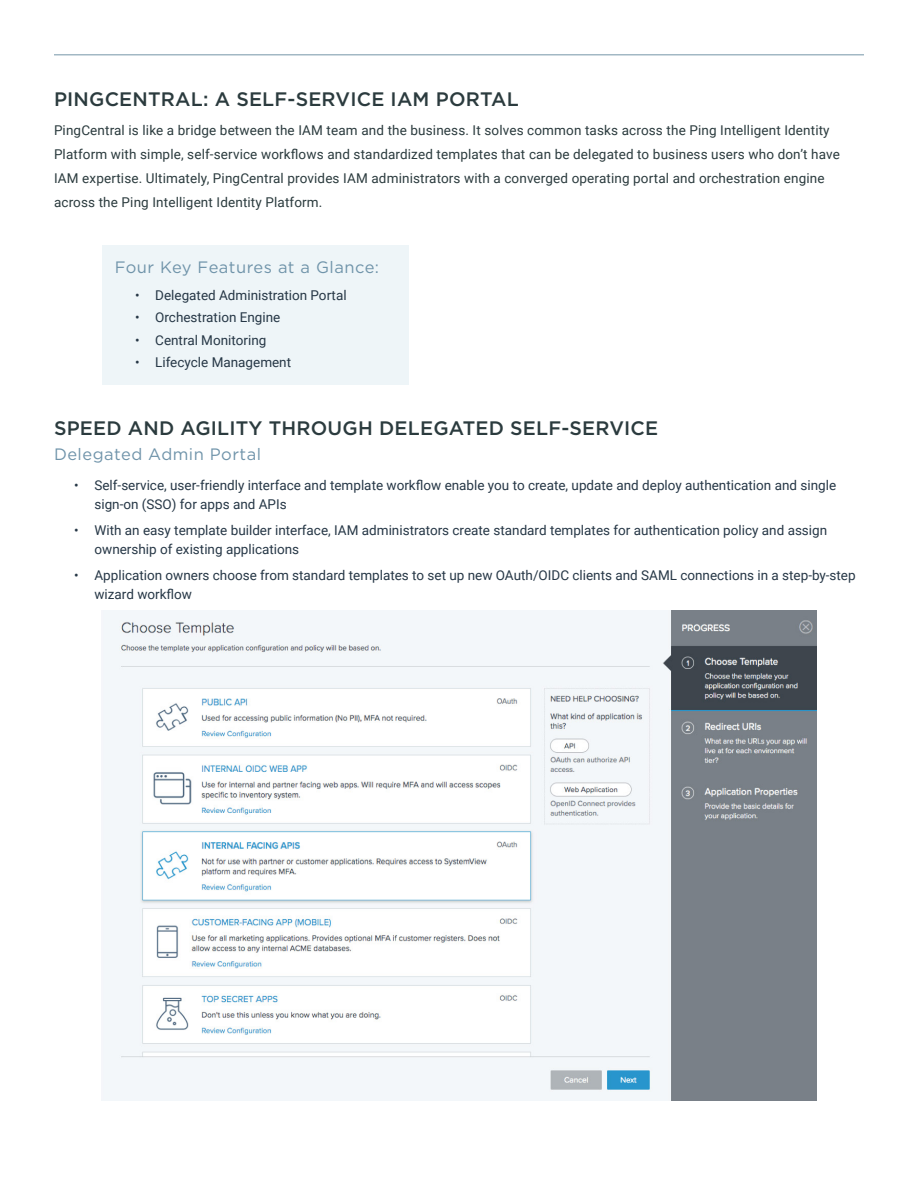
<style>
.page{position:relative;width:918px;height:1188px;background:#fff}
.page>*{position:absolute;margin:0;border:0;box-sizing:border-box;transform-origin:0 0}
.t1{font:500 19.5px "Gotham";letter-spacing:.01em;color:#2b3b3e}
.t2{font:16.5px "Gotham";letter-spacing:.03em;color:#7094aa}
.t3{font:13.5px/19.5px "Roboto";color:#263746}
.t4{font:13.5px/24px "Roboto";letter-spacing:.01em;color:#2b3b3e}
</style>
<div class="page">
<div style="left:102px;top:245px;width:307px;height:140px;background:#ebf4f7"></div>
<hr style="left:54px;top:54px;width:810px;height:2px;background:#a2b8c4">
<img style="left:102px;top:610px;width:714px;height:490px">
<h1 class="t1" style="left:54px;top:87px;width:466px">PINGCENTRAL: A SELF-SERVICE IAM PORTAL</h1>
<p class="t4" style="left:54px;top:117px;width:787px">PingCentral is like a bridge between the IAM team and the business. It solves common tasks across the Ping Intelligent Identity Platform with simple, self-service workflows and standardized templates that can be delegated to business users who don’t have IAM expertise. Ultimately, PingCentral provides IAM administrators with a converged operating portal and orchestration engine across the Ping Intelligent Identity Platform.</p>
<p class="t2" style="left:115px;top:257px;width:266px">Four Key Features at a Glance:</p>
<p class="t3" style="left:135px;top:285px;width:213px">• Delegated Administration Portal</p>
<p class="t3" style="left:135px;top:307px;width:147px">• Orchestration Engine</p>
<p class="t3" style="left:135px;top:330px;width:133px">• Central Monitoring</p>
<p class="t3" style="left:135px;top:352px;width:158px">• Lifecycle Management</p>
<h1 class="t1" style="left:54px;top:415px;width:606px">SPEED AND AGILITY THROUGH DELEGATED SELF-SERVICE</h1>
<p class="t2" style="left:54px;top:444px;width:209px">Delegated Admin Portal</p>
<p class="t3" style="left:94px;top:475px;width:743px;text-indent:-20px">• Self-service, user-friendly interface and template workflow enable you to create, update and deploy authentication and single sign-on (SSO) for apps and APIs</p>
<p class="t3" style="left:94px;top:520px;width:734px;text-indent:-20px">• With an easy template builder interface, IAM administrators create standard templates for authentication policy and assign ownership of existing applications</p>
<p class="t3" style="left:95px;top:565px;width:763px;text-indent:-20px">• Application owners choose from standard templates to set up new OAuth/OIDC clients and SAML connections in a step-by-step wizard workflow</p>
</div>
